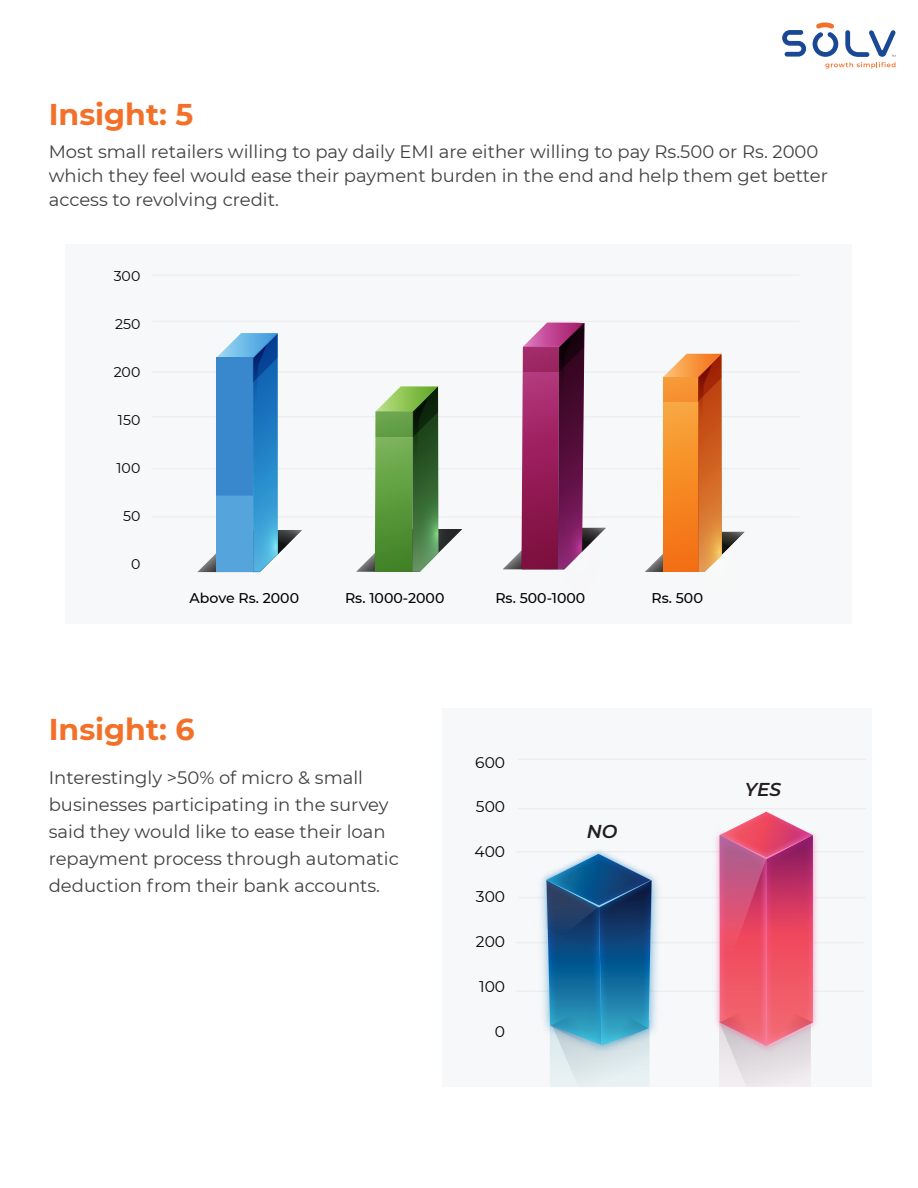
<style>
.page{position:relative;width:918px;height:1188px;background:#fff}
.page>*{position:absolute;margin:0;border:0;box-sizing:border-box;transform-origin:0 0}
.t1{font:700 30px "Montserrat";color:#f37029}
.t2{font:italic 600 18.6px "Montserrat";color:#231f20}
.t3{font:18px/27px "Montserrat";color:#414042}
.t4{font:15.45px "Montserrat";color:#010101}
.t5{font:500 14.1px "Montserrat";color:#010101}
.t6{font:14.1px "Montserrat";color:#010101}
</style>
<div class="page">
<svg style="left:782px;top:30px;width:24px;height:27px"></svg>
<svg style="left:813px;top:22px;width:83px;height:47px"></svg>
<div style="left:443px;top:708px;width:429px;height:379px;background:#f7f8f9"></div>
<hr style="left:518px;top:808px;width:348px;height:1px;background:#eeeef0">
<hr style="left:518px;top:759px;width:348px;height:1px;background:#eeeef0">
<hr style="left:515px;top:851px;width:349px;height:1px;background:#eeeef0">
<hr style="left:518px;top:897px;width:348px;height:1px;background:#eeeef0">
<hr style="left:515px;top:991px;width:349px;height:1px;background:#eeeef0">
<hr style="left:515px;top:942px;width:349px;height:1px;background:#eeeef0">
<img style="left:541px;top:916px;width:5px;height:111px">
<img style="left:652px;top:916px;width:6px;height:116px">
<img style="left:539px;top:850px;width:120px;height:66px">
<svg style="left:546px;top:854px;width:106px;height:233px;background:#5088ab"></svg>
<img style="left:714px;top:834px;width:5px;height:193px">
<img style="left:813px;top:834px;width:5px;height:193px">
<svg style="left:719px;top:812px;width:94px;height:275px;background:#e0718a"></svg>
<div style="left:66px;top:245px;width:786px;height:379px;background:#f7f8f9"></div>
<hr style="left:152px;top:468px;width:647px;height:1px;background:#eeeef0">
<hr style="left:152px;top:416px;width:647px;height:1px;background:#eeeef0">
<hr style="left:152px;top:516px;width:647px;height:2px;background:#eeeef0">
<hr style="left:152px;top:371px;width:647px;height:2px;background:#eeeef0">
<hr style="left:152px;top:321px;width:647px;height:1px;background:#eeeef0">
<hr style="left:152px;top:274px;width:647px;height:2px;background:#eeeef0">
<hr style="left:216px;top:572px;width:37px;height:1px;background:#e9eaeb">
<svg style="left:197px;top:333px;width:105px;height:239px"></svg>
<svg style="left:253px;top:495px;width:44px;height:102px"></svg>
<div style="left:216px;top:358px;width:37px;height:137px;background:#3987cc"></div>
<svg style="left:503px;top:322px;width:103px;height:247px"></svg>
<svg style="left:356px;top:386px;width:106px;height:186px"></svg>
<svg style="left:645px;top:354px;width:99px;height:218px"></svg>
<h1 class="t1" style="left:49px;top:93px;width:146px">Insight: 5</h1>
<p class="t3" style="left:49px;top:139px;width:781px;line-height:24px">Most small retailers willing to pay daily EMI are either willing to pay Rs.500 or Rs. 2000 which they feel would ease their payment burden in the end and help them get better access to revolving credit.</p>
<p class="t6" style="left:114px;top:267px;width:28px">300</p>
<p class="t6" style="left:115px;top:315px;width:27px">250</p>
<p class="t6" style="left:114px;top:363px;width:28px">200</p>
<p class="t6" style="left:118px;top:411px;width:24px">150</p>
<p class="t6" style="left:117px;top:459px;width:25px">100</p>
<p class="t6" style="left:123px;top:507px;width:19px">50</p>
<p class="t6" style="left:131px;top:555px;width:11px">0</p>
<p class="t5" style="left:190px;top:589px;width:111px">Above Rs. 2000</p>
<p class="t5" style="left:345px;top:589px;width:101px">Rs. 1000-2000</p>
<p class="t5" style="left:495px;top:589px;width:91px">Rs. 500-1000</p>
<p class="t5" style="left:652px;top:589px;width:53px">Rs. 500</p>
<h1 class="t1" style="left:49px;top:708px;width:147px">Insight: 6</h1>
<p class="t3" style="left:49px;top:763px;width:352px">Interestingly &gt;50% of micro &amp; small businesses participating in the survey said they would like to ease their loan repayment process through automatic deduction from their bank accounts.</p>
<p class="t4" style="left:475px;top:751px;width:31px">600</p>
<p class="t4" style="left:476px;top:796px;width:31px">500</p>
<p class="t4" style="left:474px;top:841px;width:32px">400</p>
<p class="t4" style="left:476px;top:886px;width:31px">300</p>
<p class="t4" style="left:476px;top:931px;width:31px">200</p>
<p class="t4" style="left:479px;top:976px;width:28px">100</p>
<p class="t4" style="left:495px;top:1021px;width:12px">0</p>
<p class="t2" style="left:587px;top:818px;width:32px">NO</p>
<p class="t2" style="left:745px;top:777px;width:38px">YES</p>
</div>
